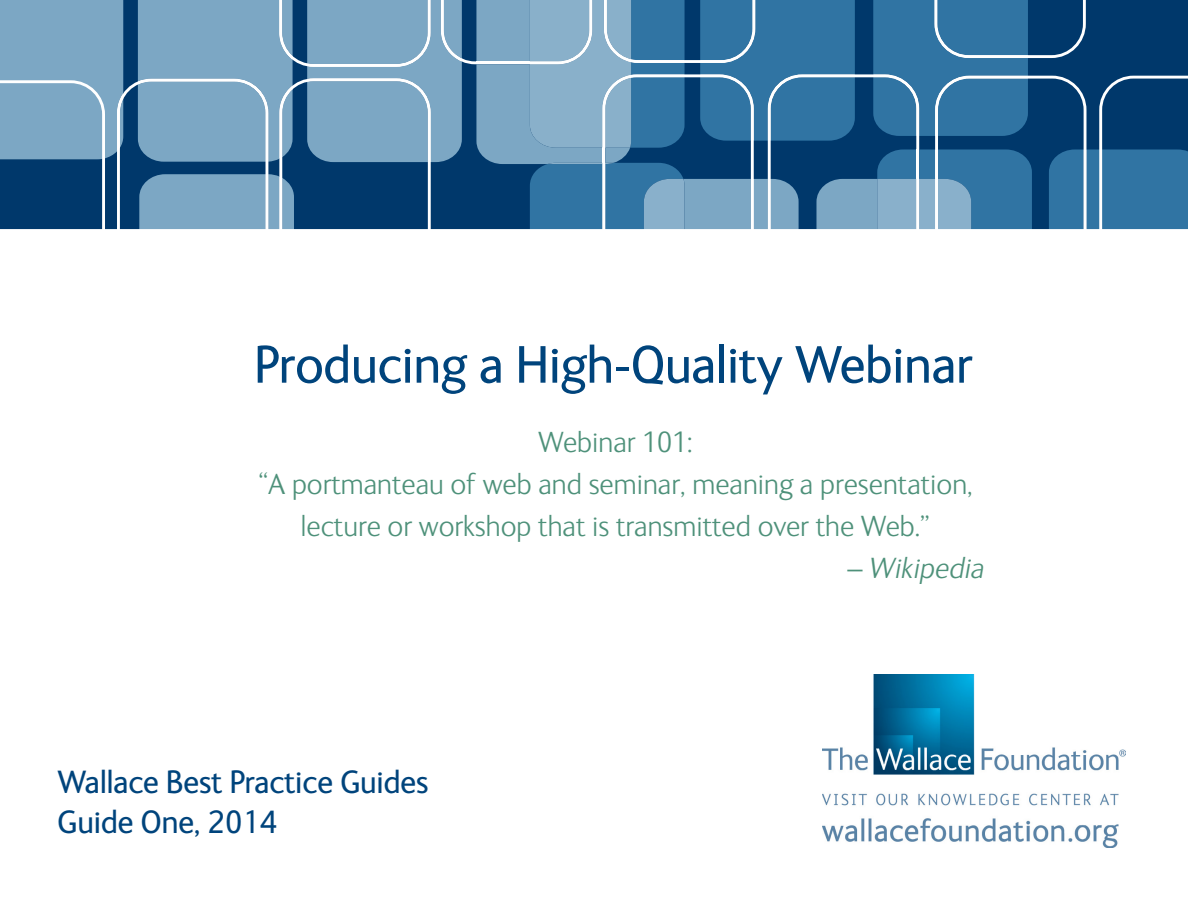
<style>
.page{position:relative;width:1188px;height:918px;background:#fff}
.page>*{position:absolute;margin:0;border:0;box-sizing:border-box;transform-origin:0 0}
.t1{font:54px "FS Ingrid";color:#00447c}
.t2{font:33px/39.6px "FS Ingrid";color:#00447c}
.t3{font:300 30px/42px "FS Ingrid";color:#4e917a;text-align:center}
.t4{font:italic 300 30px "FS Ingrid";color:#4e917a}
.s1{font-style:normal}
</style>
<div class="page">
<img style="left:822px;top:674px;width:304px;height:173px">
<svg style="left:0;top:0;width:1188px;height:230px;background:#4c7fa5"></svg>
<h1 class="t1" style="left:254px;top:336px;width:720px">Producing a High-Quality Webinar</h1>
<p class="t3" style="left:258px;top:421px;width:716px">Webinar 101:<br>“A portmanteau of web and seminar, meaning a presentation, lecture or workshop that is transmitted over the Web.”</p>
<p class="t4" style="left:847px;top:553px;width:139px"><span class="s1">–</span> Wikipedia</p>
<p class="t2" style="left:58px;top:763px;width:373px">Wallace Best Practice Guides<br>Guide One, 2014</p>
</div>
